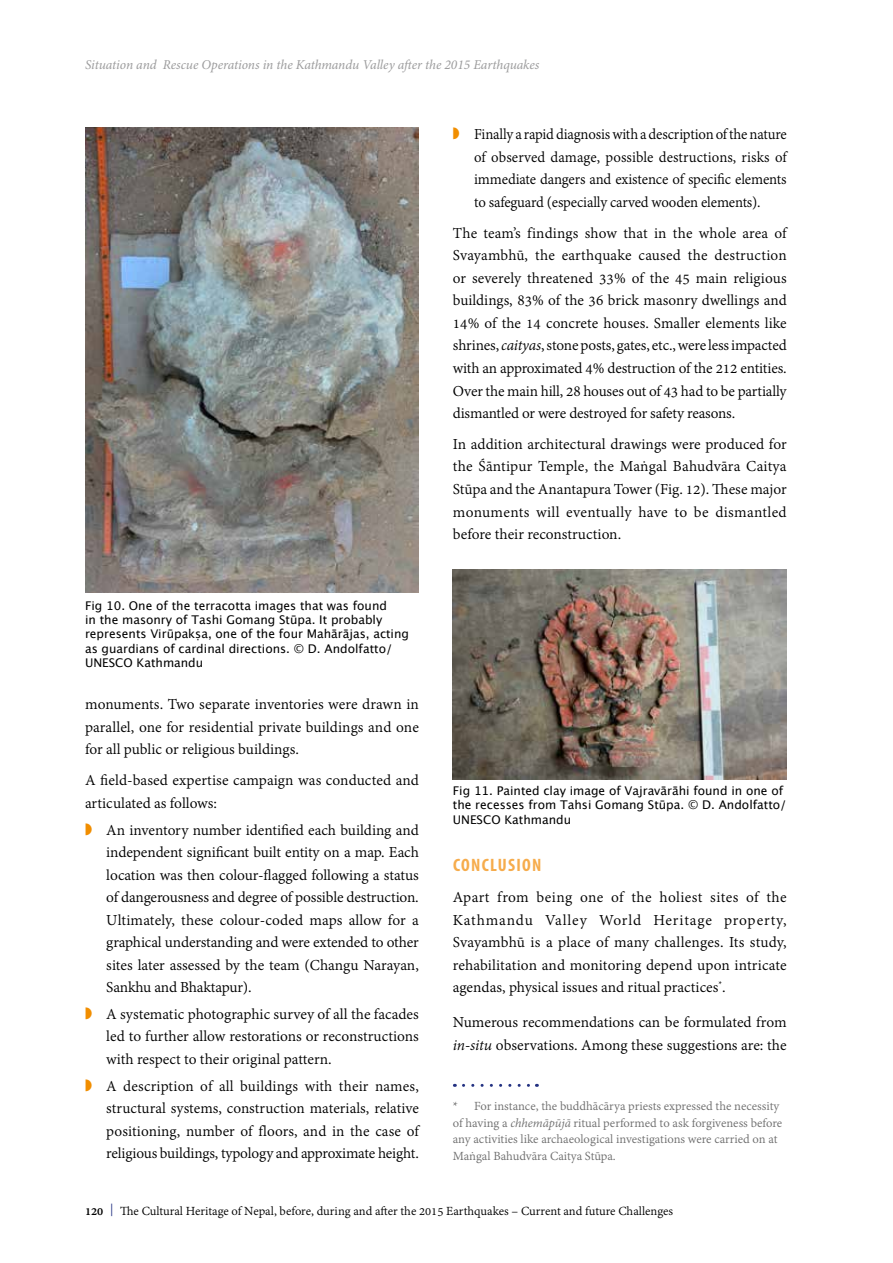
<style>
.page{position:relative;width:893px;height:1263px;background:#fff}
.page>*{position:absolute;margin:0;border:0;box-sizing:border-box;transform-origin:0 0}
.t1{font:700 condensed 18px "Myriad Pro";letter-spacing:.07em;color:#f6ac4c}
.t2{font:16.5px/22.5px "Adobe Devanagari";letter-spacing:-.005em;color:#000;text-align:justify}
.t3{font:16.5px/22.5px "Adobe Devanagari";letter-spacing:-.005em;color:#000;text-align:justify;scale:.96 1}
.t4{font:13.5px/16.5px "Adobe Devanagari";color:#6e6e6e}
.t5{font:13.5px "Adobe Devanagari";color:#000}
.t6{font:italic 13.5px "Minion Pro";letter-spacing:-.01em;color:#9c9c9d}
.t7{font:12px/14.4px "Lucida Grande";color:#000}
.s1{color:#f18e00}
.s2{font-style:italic}
.s3{font-weight:700}
.s4{color:#243282}
</style>
<div class="page">
<svg style="left:463px;top:1084px;width:74px;height:3px"></svg>
<img style="left:85px;top:128px;width:334px;height:465px">
<img style="left:453px;top:570px;width:334px;height:210px">
<p class="t6" style="left:85px;top:56px;width:456px">Situation and Rescue Operations in the Kathmandu Valley after the 2015 Earthquakes</p>
<p class="t7" style="left:85px;top:598px;width:325px">Fig 10. One of the terracotta images that was found<br>in the masonry of Tashi Gomang Stūpa. It probably represents Virūpakṣa, one of the four Mahārājas, acting as guardians of cardinal directions. © D. Andolfatto/ UNESCO Kathmandu</p>
<p class="t2" style="left:85px;top:694px;width:335px">monuments. Two separate inventories were drawn in parallel, one for residential private buildings and one for all public or religious buildings.</p>
<p class="t2" style="left:85px;top:770px;width:335px">A field-based expertise campaign was conducted and articulated as follows:</p>
<p class="t2" style="left:106px;top:820px;width:314px;text-indent:-21px"><span class="s1">◗</span> An inventory number identified each building and independent significant built entity on a map. Each location was then colour-flagged following a status of dangerousness and degree of possible destruction.<br>Ultimately, these colour-coded maps allow for a graphical understanding and were extended to other sites later assessed by the team (Changu Narayan, Sankhu and Bhaktapur).</p>
<p class="t2" style="left:106px;top:1004px;width:314px;text-indent:-21px"><span class="s1">◗</span> A systematic photographic survey of all the facades led to further allow restorations or reconstructions with respect to their original pattern.</p>
<p class="t2" style="left:106px;top:1076px;width:314px;text-indent:-21px"><span class="s1">◗</span> A description of all buildings with their names, structural systems, construction materials, relative positioning, number of floors, and in the case of religious buildings, typology and approximate height.</p>
<p class="t3" style="left:474px;top:125px;width:327px;text-indent:-21px"><span class="s1">◗</span> Finally a rapid diagnosis with a description of the nature of observed damage, possible destructions, risks of immediate dangers and existence of specific elements to safeguard (especially carved wooden elements).</p>
<p class="t2" style="left:453px;top:223px;width:335px">The team’s findings show that in the whole area of Svayambhū, the earthquake caused the destruction or severely threatened 33% of the 45 main religious buildings, 83% of the 36 brick masonry dwellings and 14% of the 14 concrete houses. Smaller elements like shrines, <span class="s2">caityas</span>, stone posts, gates, etc., were less impacted with an approximated 4% destruction of the 212 entities.<br>Over the main hill, 28 houses out of 43 had to be partially dismantled or were destroyed for safety reasons.</p>
<p class="t2" style="left:453px;top:434px;width:335px">In addition architectural drawings were produced for the Śāntipur Temple, the Maṅgal Bahudvāra Caitya Stūpa and the Anantapura Tower (Fig. 12). These major monuments will eventually have to be dismantled before their reconstruction.</p>
<p class="t7" style="left:453px;top:784px;width:335px">Fig 11. Painted clay image of Vajravārāhi found in one of the recesses from Tahsi Gomang Stūpa. © D. Andolfatto/<br>UNESCO Kathmandu</p>
<p class="t1" style="left:453px;top:855px;width:90px">CONCLUSION</p>
<p class="t2" style="left:453px;top:887px;width:335px">Apart from being one of the holiest sites of the Kathmandu Valley World Heritage property, Svayambhū is a place of many challenges. Its study, rehabilitation and monitoring depend upon intricate agendas, physical issues and ritual practices<sup>*</sup>.</p>
<p class="t2" style="left:453px;top:1012px;width:335px">Numerous recommendations can be formulated from <span class="s2">in-situ</span> observations. Among these suggestions are: the</p>
<p class="t4" style="left:453px;top:1099px;width:331px">* For instance, the buddhācārya priests expressed the necessity of having a <span class="s2">chhemāpūjā</span> ritual performed to ask forgiveness before any activities like archaeological investigations were carried on at Maṅgal Bahudvāra Caitya Stūpa.</p>
<p class="t5" style="left:85px;top:1203px;width:590px"><span class="s3">120</span> <span class="s4">|</span> The Cultural Heritage of Nepal, before, during and after the 2015 Earthquakes – Current and future Challenges</p>
</div>
